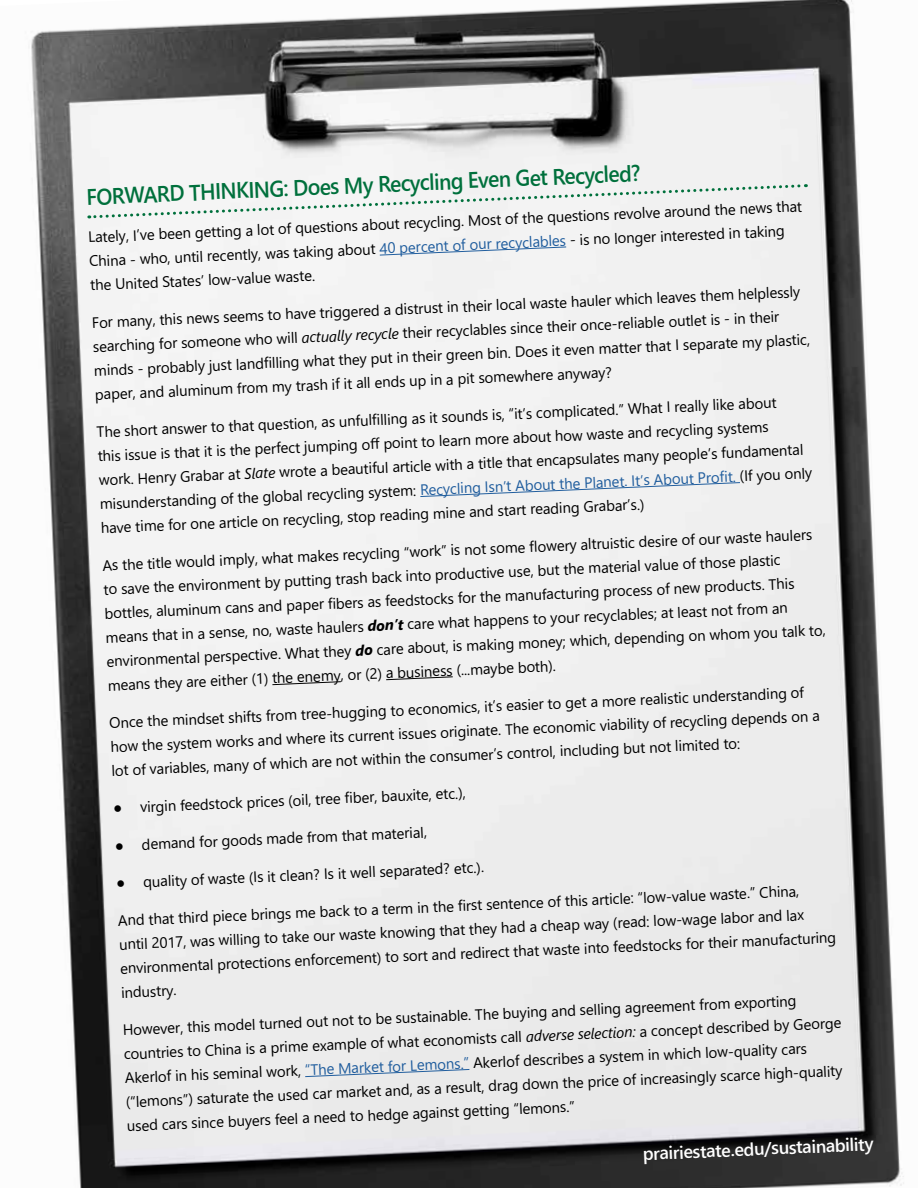
<style>
.page{position:relative;width:918px;height:1188px;background:#fff}
.page>*{position:absolute;margin:0;border:0;box-sizing:border-box;transform-origin:0 0}
.t1{font:600 22.5px "Segoe UI";color:#00703c;scale:.94 1}
.t2{font:600 18px "Segoe UI";color:#fff}
.t3{font:15px/23.9px "Segoe UI";color:#000}
.s1{color:#215e9e}
.s2{font-style:italic}
.s3{font-weight:700;font-style:italic}
</style>
<div class="page">
<img style="left:31px;top:0;width:873px;height:1188px">
<div style="left:89px;top:183px;width:717px;height:37px;background:#f3f3f3"></div>
<svg style="left:379px;top:246px;width:188px;height:10px"></svg>
<svg style="left:419px;top:482px;width:322px;height:15px"></svg>
<svg style="left:272px;top:681px;width:70px;height:5px"></svg>
<svg style="left:385px;top:676px;width:69px;height:5px"></svg>
<svg style="left:304px;top:1069px;width:166px;height:9px"></svg>
<h1 class="t1" style="left:86px;top:173px;width:591px;rotate:-2deg">FORWARD THINKING: Does My Recycling Even Get Recycled?</h1>
<p class="t3" style="left:87px;top:227px;width:717px;line-height:23px;rotate:-3deg">Lately, I’ve been getting a lot of questions about recycling. Most of the questions revolve around the news that<br>China - who, until recently, was taking about <span class="s1">40 percent of our recyclables</span> - is no longer interested in taking the United States’ low-value waste.</p>
<p class="t3" style="left:91px;top:313px;width:718px;rotate:-3deg">For many, this news seems to have triggered a distrust in their local waste hauler which leaves them helplessly searching for someone who will <span class="s2">actually recycle</span> their recyclables since their once-reliable outlet is - in their minds - probably just landfi lling what they put in their green bin. Does it even matter that I separate my plastic, paper, and aluminum from my trash if it all ends up in a pit somewhere anyway?</p>
<p class="t3" style="left:96px;top:422px;width:707px;rotate:-3deg">The short answer to that question, as unfulfi lling as it sounds is, “it’s complicated.” What I really like about this issue is that it is the perfect jumping off point to learn more about how waste and recycling systems work. Henry Grabar at <span class="s2">Slate</span> wrote a beautiful article with a title that encapsulates many people’s fundamental</p>
<p class="t3" style="left:99px;top:492px;width:715px;line-height:24.6px;rotate:-3deg">misunderstanding of the global recycling system: <span class="s1">Recycling Isn’t About the Planet. It’s About Profi t.</span> (If you only have time for one article on recycling, stop reading mine and start reading Grabar’s.)</p>
<p class="t3" style="left:101px;top:555px;width:721px;rotate:-3deg">As the title would imply, what makes recycling “work” is not some fl owery altruistic desire of our waste haulers to save the environment by putting trash back into productive use, but the material value of those plastic bottles, aluminum cans and paper fi bers as feedstocks for the manufacturing process of new products. This means that in a sense, no, waste haulers <span class="s3">don’t</span> care what happens to your recyclables; at least not from an environmental perspective. What they <span class="s3">do</span> care about, is making money; which, depending on whom you talk to, means they are either (1) the enemy, or (2) a business (...maybe both).</p>
<p class="t3" style="left:108px;top:713px;width:712px;rotate:-3deg">Once the mindset shifts from tree-hugging to economics, it’s easier to get a more realistic understanding of how the system works and where its current issues originate. The economic viability of recycling depends on a lot of variables, many of which are not within the consumer’s control, including but not limited to:</p>
<p class="t3" style="left:113px;top:797px;width:354px;rotate:-3deg">● virgin feedstock prices (oil, tree fi ber, bauxite, etc.),</p>
<p class="t3" style="left:114px;top:834px;width:314px;rotate:-3deg">● demand for goods made from that material,</p>
<p class="t3" style="left:116px;top:872px;width:369px;rotate:-3deg">● quality of waste (Is it clean? Is it well separated? etc.).</p>
<p class="t3" style="left:117px;top:910px;width:718px;rotate:-3deg">And that third piece brings me back to a term in the fi rst sentence of this article: “low-value waste.” China,<br>until 2017, was willing to take our waste knowing that they had a cheap way (read: low-wage labor and lax environmental protections enforcement) to sort and redirect that waste into feedstocks for their manufacturing</p>
<p class="t3" style="left:120px;top:979px;width:57px;rotate:-3deg">industry.</p>
<p class="t3" style="left:122px;top:1019px;width:720px;line-height:24.3px;rotate:-3deg">However, this model turned out not to be sustainable. The buying and selling agreement from exporting countries to China is a prime example of what economists call <span class="s2">adverse selection:</span> a concept described by George<br>Akerlof in his seminal work, <span class="s1">“The Market for Lemons.”</span> Akerlof describes a system in which low-quality cars</p>
<p class="t3" style="left:125px;top:1092px;width:719px;line-height:22.8px;rotate:-3deg">(“lemons”) saturate the used car market and, as a result, drag down the price of increasingly scarce high-quality used cars since buyers feel a need to hedge against getting “lemons.”</p>
<p class="t2" style="left:642px;top:1136px;width:233px;rotate:-2deg">prairiestate.edu/sustainability</p>
</div>
